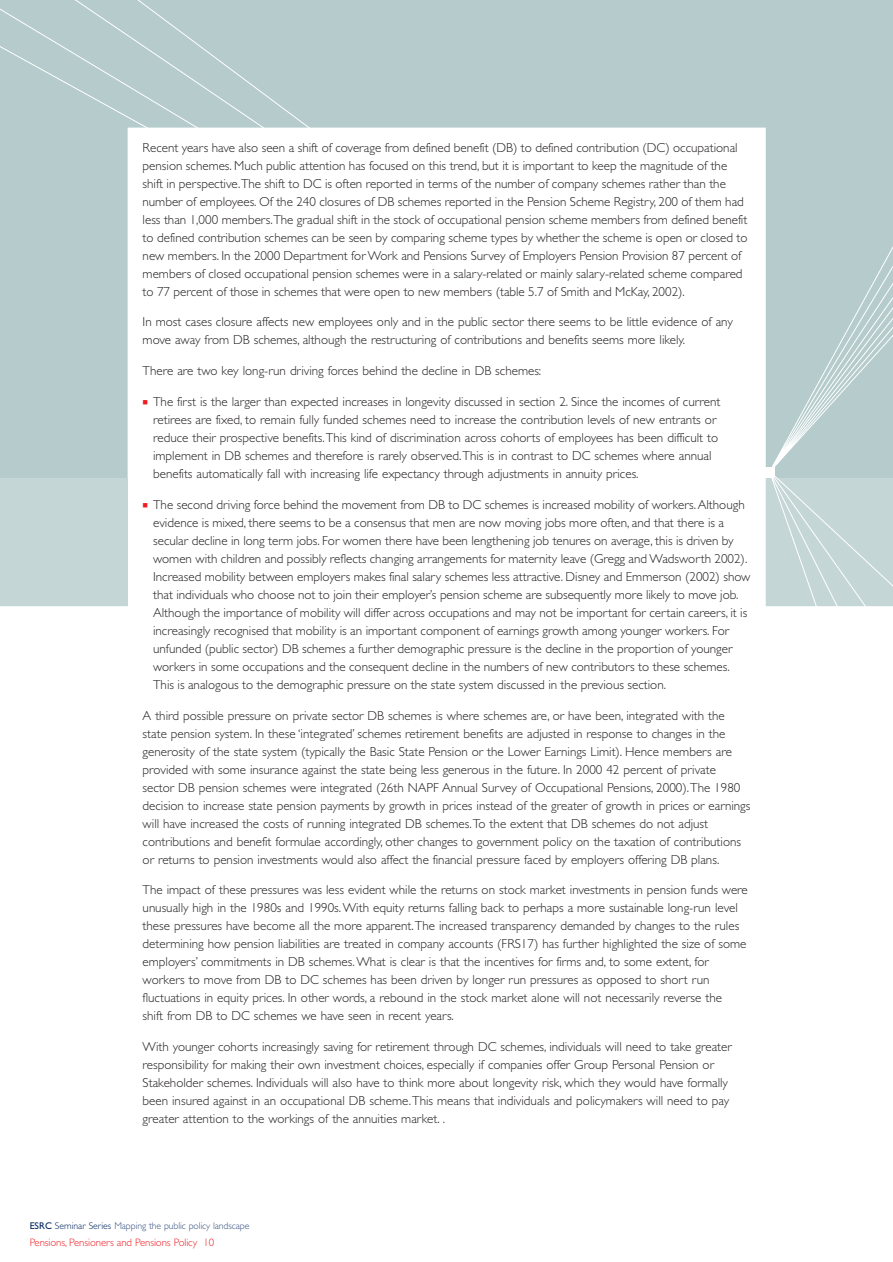
<style>
.page{position:relative;width:893px;height:1262px;background:#fff}
.page>*{position:absolute;margin:0;border:0;box-sizing:border-box;transform-origin:0 0}
.t1{font:300 13.05px/18px "Gill Sans";color:#231f20}
.t2{font:300 10.8px "Gill Sans";letter-spacing:-.01em;color:#ee1d23}
.t3{font:300 9.75px "Gill Sans";letter-spacing:-.01em;color:#385181}
.s1{color:#ee1d23}
.s2{font-weight:400;color:#00255d}
.s3{color:#00255d}
</style>
<div class="page">
<svg style="left:0;top:0;width:892px;height:607px"></svg>
<div style="left:764px;top:468px;width:10px;height:10px;background:#fff"></div>
<div style="left:0;top:478px;width:128px;height:128px;background:#c5d6d7"></div>
<p class="t1" style="left:143px;top:139px;width:606px">Recent years have also seen a shift of coverage from defined benefit (DB) to defined contribution (DC) occupational pension schemes. Much public attention has focused on this trend, but it is important to keep the magnitude of the shift in perspective.The shift to DC is often reported in terms of the number of company schemes rather than the number of employees. Of the 240 closures of DB schemes reported in the Pension Scheme Registry, 200 of them had less than 1,000 members.The gradual shift in the stock of occupational pension scheme members from defined benefit to defined contribution schemes can be seen by comparing scheme types by whether the scheme is open or closed to new members. In the 2000 Department for Work and Pensions Survey of Employers Pension Provision 87 percent of members of closed occupational pension schemes were in a salary-related or mainly salary-related scheme compared to 77 percent of those in schemes that were open to new members (table 5.7 of Smith and McKay, 2002).</p>
<p class="t1" style="left:143px;top:314px;width:591px">In most cases closure affects new employees only and in the public sector there seems to be little evidence of any move away from DB schemes, although the restructuring of contributions and benefits seems more likely.</p>
<p class="t1" style="left:143px;top:363px;width:400px">There are two key long-run driving forces behind the decline in DB schemes:</p>
<p class="t1" style="left:153px;top:394px;width:568px;text-indent:-10px"><span class="s1">■</span> The first is the larger than expected increases in longevity discussed in section 2. Since the incomes of current retirees are fixed, to remain fully funded schemes need to increase the contribution levels of new entrants or reduce their prospective benefits.This kind of discrimination across cohorts of employees has been difficult to implement in DB schemes and therefore is rarely observed.This is in contrast to DC schemes where annual benefits automatically fall with increasing life expectancy through adjustments in annuity prices.</p>
<p class="t1" style="left:153px;top:496px;width:599px;text-indent:-10px"><span class="s1">■</span> The second driving force behind the movement from DB to DC schemes is increased mobility of workers.Although evidence is mixed, there seems to be a consensus that men are now moving jobs more often, and that there is a secular decline in long term jobs. For women there have been lengthening job tenures on average, this is driven by women with children and possibly reflects changing arrangements for maternity leave (Gregg and Wadsworth 2002).<br>Increased mobility between employers makes final salary schemes less attractive. Disney and Emmerson (2002) show that individuals who choose not to join their employer’s pension scheme are subsequently more likely to move job.<br>Although the importance of mobility will differ across occupations and may not be important for certain careers, it is increasingly recognised that mobility is an important component of earnings growth among younger workers. For unfunded (public sector) DB schemes a further demographic pressure is the decline in the proportion of younger workers in some occupations and the consequent decline in the numbers of new contributors to these schemes.<br>This is analogous to the demographic pressure on the state system discussed in the previous section.</p>
<p class="t1" style="left:143px;top:707px;width:609px">A third possible pressure on private sector DB schemes is where schemes are, or have been, integrated with the state pension system. In these ‘integrated’ schemes retirement benefits are adjusted in response to changes in the generosity of the state system (typically the Basic State Pension or the Lower Earnings Limit). Hence members are provided with some insurance against the state being less generous in the future. In 2000 42 percent of private sector DB pension schemes were integrated (26th NAPF Annual Survey of Occupational Pensions, 2000).The 1980 decision to increase state pension payments by growth in prices instead of the greater of growth in prices or earnings will have increased the costs of running integrated DB schemes.To the extent that DB schemes do not adjust contributions and benefit formulae accordingly, other changes to government policy on the taxation of contributions or returns to pension investments would also affect the financial pressure faced by employers offering DB plans.</p>
<p class="t1" style="left:143px;top:882px;width:606px">The impact of these pressures was less evident while the returns on stock market investments in pension funds were unusually high in the 1980s and 1990s.With equity returns falling back to perhaps a more sustainable long-run level these pressures have become all the more apparent.The increased transparency demanded by changes to the rules determining how pension liabilities are treated in company accounts (FRS17) has further highlighted the size of some employers’ commitments in DB schemes.What is clear is that the incentives for firms and, to some extent, for workers to move from DB to DC schemes has been driven by longer run pressures as opposed to short run fluctuations in equity prices. In other words, a rebound in the stock market alone will not necessarily reverse the<br>shift from DB to DC schemes we have seen in recent years.</p>
<p class="t1" style="left:143px;top:1039px;width:590px">With younger cohorts increasingly saving for retirement through DC schemes, individuals will need to take greater responsibility for making their own investment choices, especially if companies offer Group Personal Pension or Stakeholder schemes. Individuals will also have to think more about longevity risk, which they would have formally been insured against in an occupational DB scheme.This means that individuals and policymakers will need to pay greater attention to the workings of the annuities market. .</p>
<p class="t3" style="left:30px;top:1221px;width:221px"><span class="s2">ESRC</span> <span class="s3">Seminar Series</span> Mapping the public policy landscape</p>
<p class="t2" style="left:30px;top:1237px;width:186px">Pensions, Pensioners and Pensions Policy 10</p>
</div>
